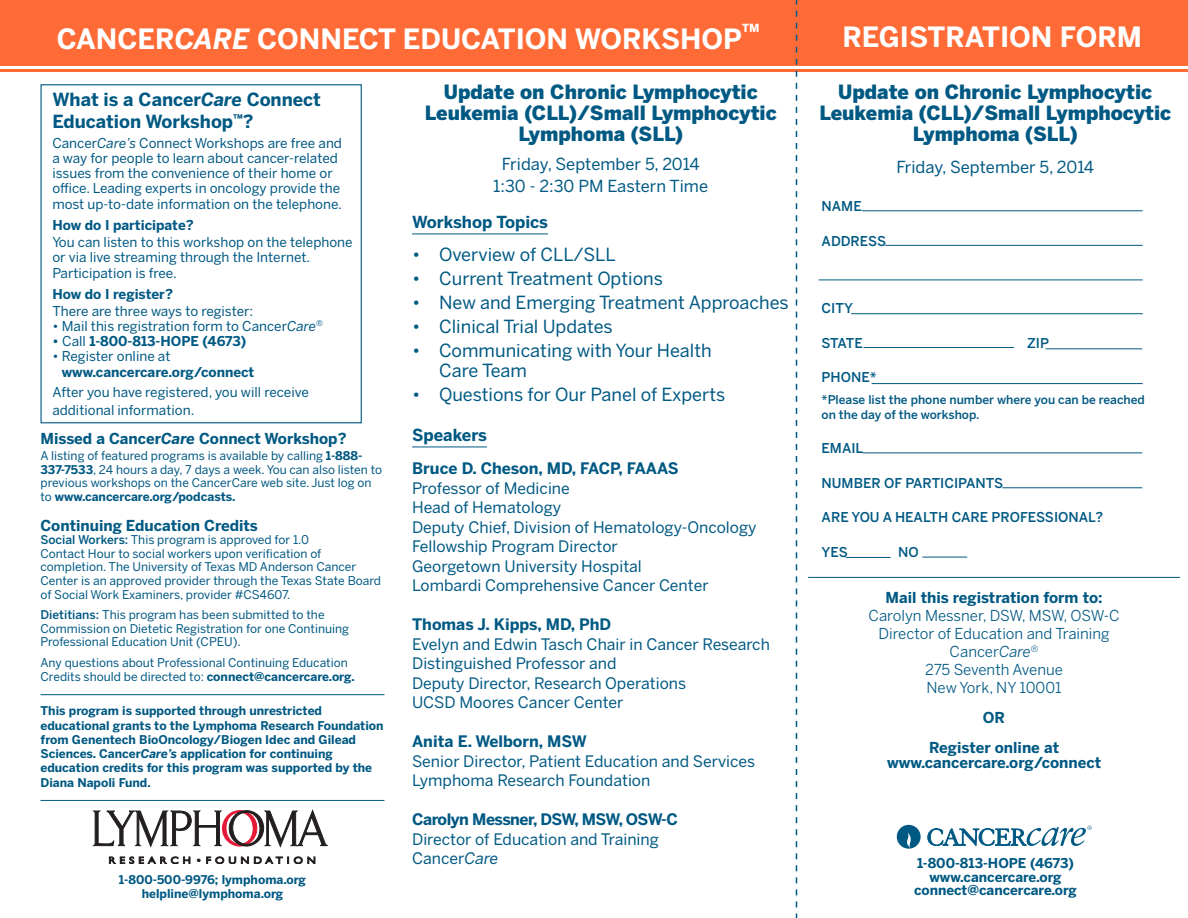
<style>
.page{position:relative;width:1188px;height:918px;background:#fff}
.page>*{position:absolute;margin:0;border:0;box-sizing:border-box;transform-origin:0 0}
.t1{font:700 27.75px "Benton Sans";color:#fff}
.Paragraph_Style_1{font:900 19.5px/21px "Benton Sans";color:#005983;text-align:center}
.About_Cancer_Care_Re{font:900 19.5px/21px "Benton Sans";color:#005983;text-align:center}
.t2{font:18px/19.5px "Benton Sans";color:#005983}
.t3{font:700 18px/22.5px "Benton Sans";color:#005983}
.Paragraph_Style_1-2{font:16.5px/22.5px "Benton Sans";color:#005983;text-align:center}
.t4{font:700 16.5px "Benton Sans";color:#005983}
.t5{font:15.75px/19.5px "Benton Sans";color:#005983}
.t6{font:700 15px "Benton Sans";color:#005983}
.t7{font:15px "Benton Sans";color:#005983}
.t8{font:13.5px/15px "Benton Sans";color:#005983}
.t9{font:700 13.5px/16.5px "Benton Sans";color:#005983}
.About_Cancer_Care_Re-2{font:500 13.5px "Benton Sans";color:#005983}
.t10{font:12px/13.5px "Benton Sans";color:#005983}
.t11{font:700 12px/14.2px "Benton Sans";color:#005983}
.About_Cancer_Care_Re-3{font:500 12px/15px "Benton Sans";color:#005983}
.s1{font-style:italic}
.s2{font-weight:700}
.s3{font-weight:400}
.s4{font-weight:500}
</style>
<div class="page">
<div style="left:40px;top:84px;width:322px;height:339px;border:1px solid #005983"></div>
<div style="left:0;top:0;width:1188px;height:66px;background:#ff6b36"></div>
<hr style="left:0;top:69px;width:1188px;height:3px;background:#ff6b36">
<svg style="left:796px;top:0;width:1px;height:918px"></svg>
<hr style="left:40px;top:694px;width:344px;height:1px;background:#005983">
<hr style="left:40px;top:800px;width:344px;height:1px;background:#005983">
<svg style="left:896px;top:824px;width:25px;height:25px"></svg>
<svg style="left:928px;top:826px;width:164px;height:20px"></svg>
<hr style="left:412px;top:234px;width:136px;height:1px;background:#005983">
<hr style="left:412px;top:447px;width:75px;height:1px;background:#005983">
<hr style="left:808px;top:577px;width:372px;height:1px;background:#005983">
<hr style="left:862px;top:211px;width:281px;height:1px;background:#005983">
<hr style="left:885px;top:245px;width:258px;height:1px;background:#005983">
<hr style="left:851px;top:313px;width:292px;height:1px;background:#005983">
<hr style="left:864px;top:347px;width:150px;height:1px;background:#005983">
<hr style="left:1046px;top:349px;width:96px;height:1px;background:#005983">
<hr style="left:872px;top:383px;width:271px;height:1px;background:#005983">
<hr style="left:819px;top:280px;width:324px;height:1px;background:#005983">
<hr style="left:1002px;top:488px;width:140px;height:1px;background:#005983">
<hr style="left:862px;top:453px;width:280px;height:1px;background:#005983">
<hr style="left:922px;top:557px;width:45px;height:1px;background:#005983">
<hr style="left:846px;top:557px;width:45px;height:1px;background:#005983">
<svg style="left:92px;top:810px;width:236px;height:37px"></svg>
<svg style="left:109px;top:856px;width:81px;height:8px"></svg>
<svg style="left:206px;top:856px;width:109px;height:8px"></svg>
<p class="t1" style="left:57px;top:22px;width:705px">CANCER<span class="s1">CARE</span> CONNECT EDUCATION WORKSHOP<sup>™</sup></p>
<p class="t1" style="left:842px;top:20px;width:301px">REGISTRATION FORM</p>
<p class="t3" style="left:52px;top:88px;width:270px">What is a Cancer<span class="s1">Care</span> Connect<br>Education Workshop<sup>™</sup>?</p>
<p class="t8" style="left:52px;top:135px;width:291px">Cancer<span class="s1">Care’s</span> Connect Workshops are free and a way for people to learn about cancer-related issues from the convenience of their home or office. Leading experts in oncology provide the</p>
<p class="t8" style="left:52px;top:193px;width:291px;line-height:21px">most up-to-date information on the telephone.<br><span class="s2">How do I participate?</span></p>
<p class="t8" style="left:52px;top:234px;width:302px">You can listen to this workshop on the telephone or via live streaming through the Internet.</p>
<p class="t8" style="left:52px;top:262px;width:126px;line-height:21px">Participation is free.<br><span class="s2">How do I register?</span></p>
<p class="t8" style="left:52px;top:303px;width:203px">There are three ways to register:</p>
<p class="t8" style="left:52px;top:318px;width:272px">• Mail this registration form to Cancer<span class="s1">Care</span><sup>®</sup></p>
<p class="t9" style="left:52px;top:332px;width:196px">• <span class="s3">Call</span> 1-800-813-HOPE (4673)</p>
<p class="t9" style="left:62px;top:347px;width:194px;text-indent:-9px"><span class="s3">• Register online at </span>www.cancercare.org/connect</p>
<p class="t8" style="left:52px;top:382px;width:258px;line-height:18px">After you have registered, you will receive additional information.</p>
<p class="t6" style="left:40px;top:429px;width:308px">Missed a Cancer<span class="s1">Care</span> Connect Workshop?</p>
<p class="t10" style="left:40px;top:449px;width:343px">A listing of featured programs is available by calling <span class="s2">1-888- 337-7533</span>, 24 hours a day, 7 days a week. You can also listen to previous workshops on the CancerCare web site. Just log on to <span class="s2">www.cancercare.org/podcasts.</span></p>
<p class="t6" style="left:40px;top:516px;width:219px">Continuing Education Credits</p>
<p class="t10" style="left:40px;top:533px;width:342px"><span class="s4">Social Workers:</span> This program is approved for 1.0<br>Contact Hour to social workers upon verification of completion. The University of Texas MD Anderson Cancer Center is an approved provider through the Texas State Board of Social Work Examiners, provider #CS4607.</p>
<p class="t10" style="left:40px;top:608px;width:310px"><span class="s4">Dietitians:</span> This program has been submitted to the<br>Commission on Dietetic Registration for one Continuing<br>Professional Education Unit (CPEU).</p>
<p class="t10" style="left:40px;top:655px;width:316px;line-height:14.2px">Any questions about Professional Continuing Education<br>Credits should be directed to: <span class="s2">connect@cancercare.org.</span></p>
<p class="t11" style="left:40px;top:704px;width:345px">This program is supported through unrestricted educational grants to the Lymphoma Research Foundation from Genentech BioOncology/Biogen Idec and Gilead Sciences. Cancer<span class="s1">Care’s</span> application for continuing education credits for this program was supported by the Diana Napoli Fund.</p>
<p class="t11" style="left:119px;top:873px;width:189px;line-height:13.5px;text-align:center">1-800-500-9976; lymphoma.org helpline@lymphoma.org</p>
<p class="Paragraph_Style_1" style="left:425px;top:81px;width:353px">Update on Chronic Lymphocytic<br>Leukemia (CLL)/Small Lymphocytic<br>Lymphoma (SLL)</p>
<p class="Paragraph_Style_1-2" style="left:493px;top:152px;width:216px">Friday, September 5, 2014<br>1:30 - 2:30 PM Eastern Time</p>
<p class="t4" style="left:412px;top:212px;width:137px">Workshop Topics</p>
<p class="t2" style="left:412px;top:245px;width:205px">• Overview of CLL/SLL</p>
<p class="t2" style="left:412px;top:269px;width:252px">• Current Treatment Options</p>
<p class="t2" style="left:412px;top:293px;width:378px">• New and Emerging Treatment Approaches</p>
<p class="t2" style="left:412px;top:317px;width:202px">• Clinical Trial Updates</p>
<p class="t2" style="left:439px;top:341px;width:274px;text-indent:-27px">• Communicating with Your Health<br>Care Team</p>
<p class="t2" style="left:412px;top:384px;width:315px">• Questions for Our Panel of Experts</p>
<p class="t4" style="left:412px;top:425px;width:76px">Speakers</p>
<p class="t5" style="left:412px;top:459px;width:346px"><span class="s2">Bruce D. Cheson, MD, FACP, FAAAS<br></span>Professor of Medicine<br>Head of Hematology<br>Deputy Chief, Division of Hematology-Oncology<br>Fellowship Program Director<br>Georgetown University Hospital<br>Lombardi Comprehensive Cancer Center</p>
<p class="t5" style="left:412px;top:615px;width:359px"><span class="s2">Thomas J. Kipps, MD, PhD<br></span>Evelyn and Edwin Tasch Chair in Cancer Research Distinguished Professor and<br>Deputy Director, Research Operations<br>UCSD Moores Cancer Center</p>
<p class="t5" style="left:412px;top:732px;width:345px"><span class="s2">Anita E. Welborn, MSW<br></span>Senior Director, Patient Education and Services<br>Lymphoma Research Foundation</p>
<p class="t5" style="left:412px;top:810px;width:267px"><span class="s2">Carolyn Messner, DSW, MSW, OSW-C<br></span>Director of Education and Training<br>Cancer<span class="s1">Care</span></p>
<p class="About_Cancer_Care_Re" style="left:819px;top:81px;width:353px">Update on Chronic Lymphocytic<br>Leukemia (CLL)/Small Lymphocytic<br>Lymphoma (SLL)</p>
<p class="Paragraph_Style_1-2" style="left:896px;top:155px;width:199px">Friday, September 5, 2014</p>
<p class="About_Cancer_Care_Re-2" style="left:822px;top:198px;width:42px">NAME</p>
<p class="About_Cancer_Care_Re-2" style="left:822px;top:233px;width:66px">ADDRESS</p>
<p class="About_Cancer_Care_Re-2" style="left:822px;top:300px;width:33px">CITY</p>
<p class="About_Cancer_Care_Re-2" style="left:822px;top:335px;width:43px">STATE</p>
<p class="About_Cancer_Care_Re-2" style="left:1027px;top:335px;width:23px">ZIP</p>
<p class="About_Cancer_Care_Re-2" style="left:822px;top:369px;width:56px">PHONE*</p>
<p class="About_Cancer_Care_Re-3" style="left:822px;top:392px;width:325px">*Please list the phone number where you can be reached on the day of the workshop.</p>
<p class="About_Cancer_Care_Re-2" style="left:822px;top:440px;width:43px">EMAIL</p>
<p class="About_Cancer_Care_Re-2" style="left:822px;top:475px;width:183px">NUMBER OF PARTICIPANTS</p>
<p class="About_Cancer_Care_Re-2" style="left:822px;top:509px;width:283px">ARE YOU A HEALTH CARE PROFESSIONAL?</p>
<p class="About_Cancer_Care_Re-2" style="left:822px;top:544px;width:28px">YES</p>
<p class="About_Cancer_Care_Re-2" style="left:898px;top:544px;width:22px">NO</p>
<p class="t6" style="left:886px;top:588px;width:219px">Mail this registration form to:</p>
<p class="t7" style="left:869px;top:606px;width:253px">Carolyn Messner, DSW, MSW, OSW-C</p>
<p class="t7" style="left:879px;top:624px;width:233px">Director of Education and Training</p>
<p class="t7" style="left:950px;top:642px;width:90px">Cancer<span class="s1">Care</span><sup>®</sup></p>
<p class="t7" style="left:925px;top:660px;width:139px">275 Seventh Avenue</p>
<p class="t7" style="left:926px;top:678px;width:137px">New York, NY 10001</p>
<p class="t6" style="left:983px;top:708px;width:24px">OR</p>
<p class="t6" style="left:929px;top:738px;width:131px">Register online at</p>
<p class="t6" style="left:887px;top:753px;width:216px">www.cancercare.org/connect</p>
<p class="t9" style="left:917px;top:855px;width:158px">1-800-813-HOPE (4673)</p>
<p class="t9" style="left:930px;top:868px;width:133px">www.cancercare.org</p>
<p class="t9" style="left:914px;top:882px;width:164px">connect@cancercare.org</p>
</div>
